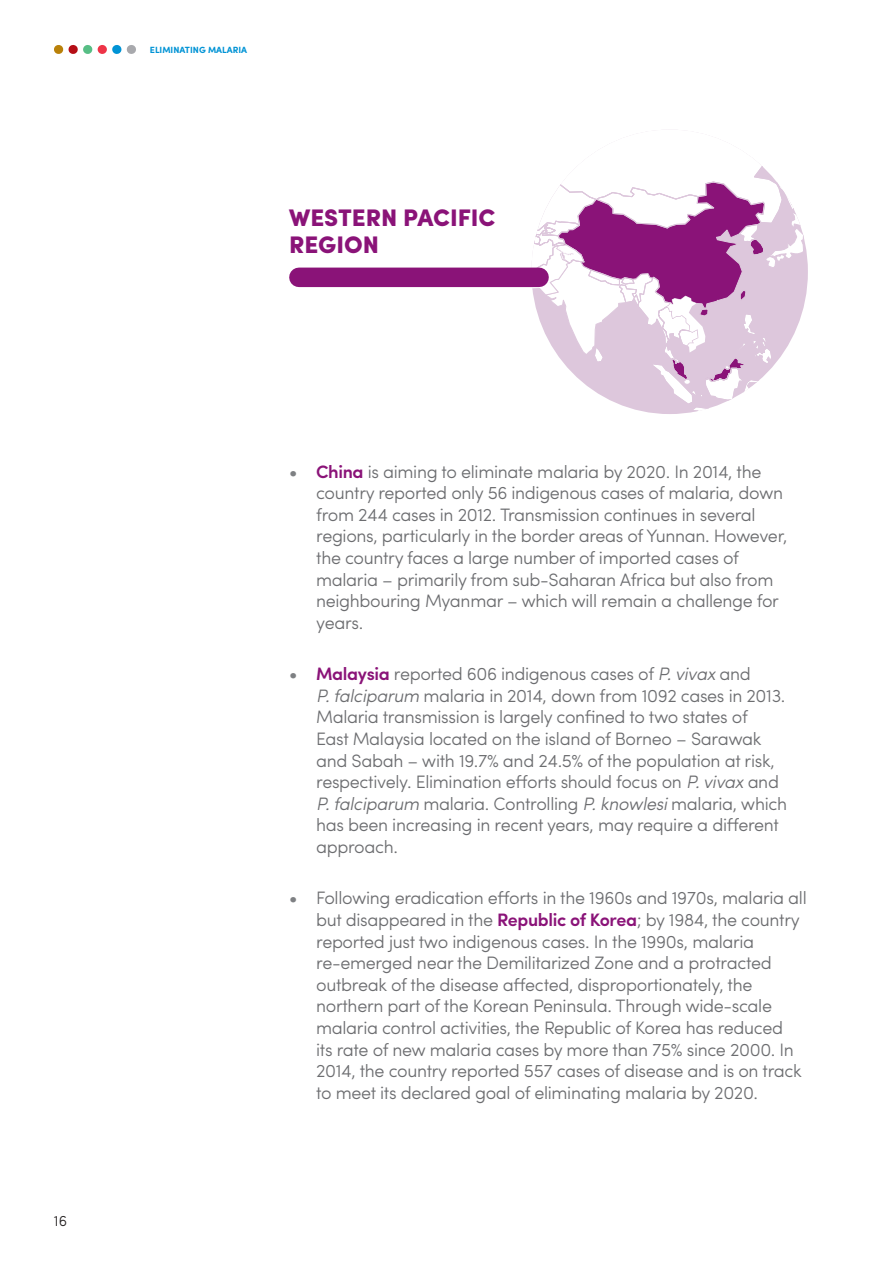
<style>
.page{position:relative;width:893px;height:1263px;background:#fff}
.page>*{position:absolute;margin:0;border:0;box-sizing:border-box;transform-origin:0 0}
.t1{font:900 24px/27px "Sofia Pro";color:#8a1378}
.t2{font:300 18px/21.6px "Sofia Pro";letter-spacing:-.02em;color:#6c6d70}
.t3{font:300 15px "Sofia Pro";color:#231f20}
.t4{font:700 9px "Sofia Pro";color:#0093d5}
.s1{font-weight:600;color:#7e8083}
.s2{font-weight:600;color:#8a1378}
.s3{font-style:italic}
</style>
<div class="page">
<svg style="left:112px;top:45px;width:24px;height:9px"></svg>
<div style="left:98px;top:45px;width:9px;height:9px;background:#ee3447;border-radius:50%"></div>
<svg style="left:54px;top:45px;width:39px;height:9px"></svg>
<svg style="left:531px;top:166px;width:277px;height:248px"></svg>
<div style="left:299px;top:268px;width:240px;height:19px;background:#8a1378"></div>
<p class="t4" style="left:150px;top:43px;width:99px">ELIMINATING MALARIA</p>
<p class="t1" style="left:289px;top:202px;width:208px">WESTERN PACIFIC<br>REGION</p>
<p class="t3" style="left:54px;top:1209px;width:15px">16</p>
<p class="t2" style="left:316px;top:459px;width:473px;text-indent:-27px"><span class="s1">•</span> <span class="s2">China</span> is aiming to eliminate malaria by 2020. In 2014, the country reported only 56 indigenous cases of malaria, down from 244 cases in 2012. Transmission continues in several regions, particularly in the border areas of Yunnan. However, the country faces a large number of imported cases of malaria – primarily from sub-Saharan Africa but also from neighbouring Myanmar – which will remain a challenge for years.</p>
<p class="t2" style="left:316px;top:662px;width:472px;text-indent:-27px"><span class="s1">•</span> <span class="s2">Malaysia</span> reported 606 indigenous cases of <span class="s3">P.vivax</span>and <span class="s3">P.falciparum</span> malaria in 2014, down from 1092 cases in 2013.<br>Malaria transmission is largely confined to two states of<br>East Malaysia located on the island of Borneo – Sarawak and Sabah – with 19.7% and 24.5% of the population at risk, respectively. Elimination efforts should focus on <span class="s3">P.vivax</span>and <span class="s3">P.falciparum</span> malaria. Controlling <span class="s3">P.knowlesi</span>malaria, which has been increasing in recent years, may require a different approach.</p>
<p class="t2" style="left:316px;top:886px;width:492px;text-indent:-27px"><span class="s1">•</span> Following eradication efforts in the 1960s and 1970s, malaria all but disappeared in the <span class="s2">Republic of Korea</span>; by 1984, the country reported just two indigenous cases. In the 1990s, malaria re-emerged near the Demilitarized Zone and a protracted outbreak of the disease affected, disproportionately, the northern part of the Korean Peninsula. Through wide-scale malaria control activities, the Republic of Korea has reduced<br>its rate of new malaria cases by more than 75% since 2000. In 2014, the country reported 557 cases of disease and is on track to meet its declared goal of eliminating malaria by 2020.</p>
</div>
